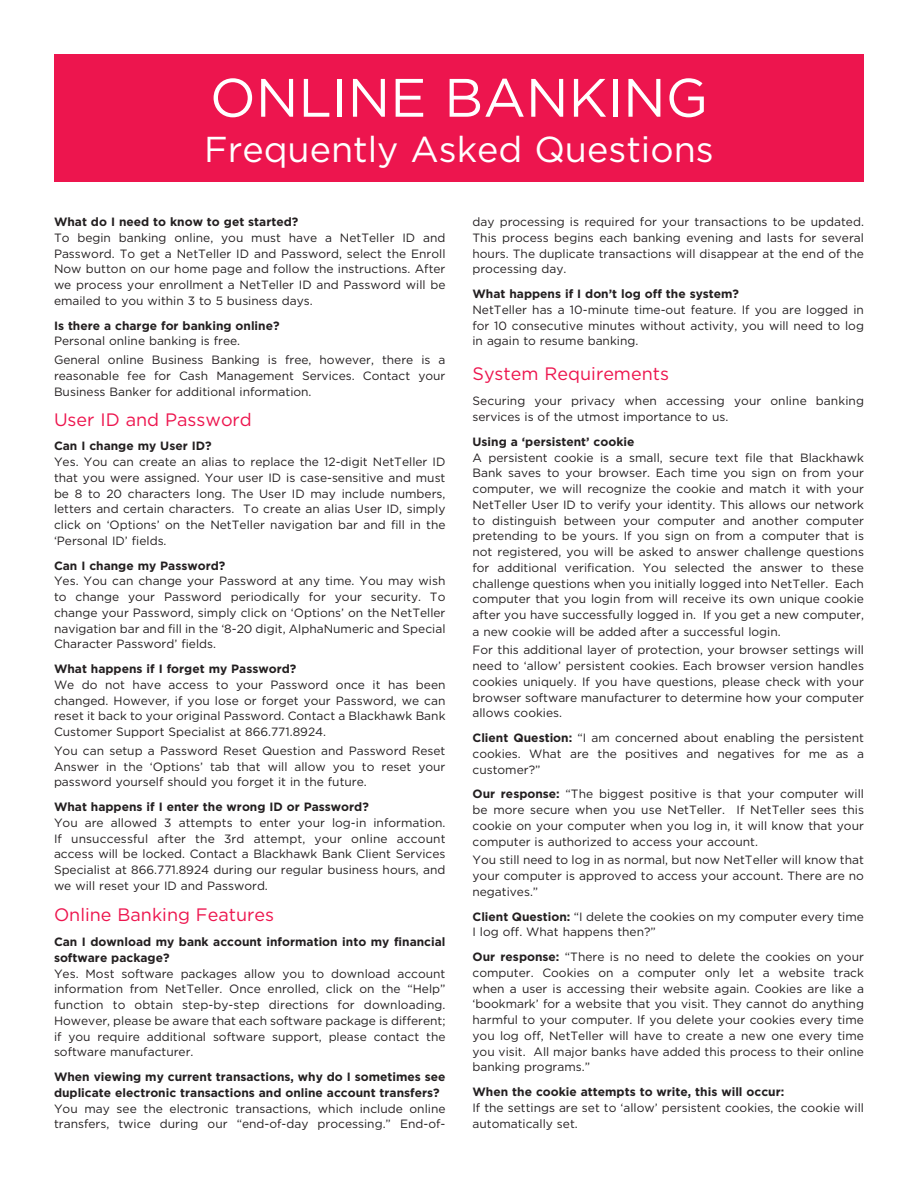
<style>
.page{position:relative;width:918px;height:1188px;background:#fff}
.page>*{position:absolute;margin:0;border:0;box-sizing:border-box;transform-origin:0 0}
.t1{font:54px "Gotham";color:#fff}
.t2{font:36px "Gotham";color:#fff}
.t3{font:18px "Gotham";color:#ed154e}
.t4{font:12px/15.8px "Gotham";color:#231f20;text-align:justify}
.t5{font:700 12px/15.8px "Gotham";color:#231f20}
.s1{font-weight:700}
</style>
<div class="page">
<div style="left:54px;top:54px;width:810px;height:127px;background:#ed154e"></div>
<p class="t1" style="left:210px;top:68px;width:500px">ONLINE BANKING</p>
<p class="t2" style="left:204px;top:129px;width:511px">Frequently Asked Questions</p>
<p class="t5" style="left:54px;top:214px;width:246px">What do I need to know to get started?</p>
<p class="t4" style="left:54px;top:229px;width:393px">To begin banking online, you must have a NetTeller ID and Password. To get a NetTeller ID and Password, select the Enroll Now button on our home page and follow the instructions. After we process your enrollment a NetTeller ID and Password will be emailed to you within 3 to 5 business days.</p>
<p class="t5" style="left:54px;top:317px;width:227px">Is there a charge for banking online?</p>
<p class="t4" style="left:54px;top:333px;width:188px">Personal online banking is free.</p>
<p class="t4" style="left:54px;top:352px;width:393px">General online Business Banking is free, however, there is a reasonable fee for Cash Management Services. Contact your Business Banker for additional information.</p>
<p class="t3" style="left:54px;top:409px;width:199px">User ID and Password</p>
<p class="t5" style="left:54px;top:438px;width:159px">Can I change my User ID?</p>
<p class="t4" style="left:54px;top:454px;width:393px">Yes. You can create an alias to replace the 12-digit NetTeller ID that you were assigned. Your user ID is case-sensitive and must be 8 to 20 characters long. The User ID may include numbers, letters and certain characters. To create an alias User ID, simply click on ‘Options’ on the NetTeller navigation bar and fill in the ‘Personal ID’ fields.</p>
<p class="t5" style="left:54px;top:557px;width:173px">Can I change my Password?</p>
<p class="t4" style="left:54px;top:573px;width:393px">Yes. You can change your Password at any time. You may wish to change your Password periodically for your security. To change your Password, simply click on ‘Options’ on the NetTeller navigation bar and fill in the ‘8-20 digit, AlphaNumeric and Special Character Password’ fields.</p>
<p class="t5" style="left:54px;top:661px;width:244px">What happens if I forget my Password?</p>
<p class="t4" style="left:54px;top:676px;width:393px">We do not have access to your Password once it has been changed. However, if you lose or forget your Password, we can reset it back to your original Password. Contact a Blackhawk Bank Customer Support Specialist at 866.771.8924.</p>
<p class="t4" style="left:54px;top:742px;width:393px">You can setup a Password Reset Question and Password Reset Answer in the ‘Options’ tab that will allow you to reset your password yourself should you forget it in the future.</p>
<p class="t5" style="left:54px;top:799px;width:316px">What happens if I enter the wrong ID or Password?</p>
<p class="t4" style="left:54px;top:814px;width:393px">You are allowed 3 attempts to enter your log-in information.<br>If unsuccessful after the 3rd attempt, your online account access will be locked. Contact a Blackhawk Bank Client Services Specialist at 866.771.8924 during our regular business hours, and we will reset your ID and Password.</p>
<p class="t3" style="left:54px;top:905px;width:222px">Online Banking Features</p>
<p class="t5" style="left:54px;top:934px;width:393px">Can I download my bank account information into my financial software package?</p>
<p class="t4" style="left:54px;top:965px;width:393px">Yes. Most software packages allow you to download account information from NetTeller. Once enrolled, click on the “Help” function to obtain step-by-step directions for downloading.<br>However, please be aware that each software package is different; if you require additional software support, please contact the software manufacturer.</p>
<p class="t5" style="left:54px;top:1069px;width:393px">When viewing my current transactions, why do I sometimes see duplicate electronic transactions and online account transfers?</p>
<p class="t4" style="left:54px;top:1100px;width:393px">You may see the electronic transactions, which include online transfers, twice during our “end-of-day processing.” End-of-</p>
<p class="t4" style="left:472px;top:214px;width:393px">day processing is required for your transactions to be updated.<br>This process begins each banking evening and lasts for several hours. The duplicate transactions will disappear at the end of the processing day.</p>
<p class="t5" style="left:472px;top:286px;width:268px">What happens if I don’t log off the system?</p>
<p class="t4" style="left:472px;top:301px;width:393px">NetTeller has a 10-minute time-out feature. If you are logged in for 10 consecutive minutes without activity, you will need to log in again to resume banking.</p>
<p class="t3" style="left:472px;top:363px;width:198px">System Requirements</p>
<p class="t4" style="left:472px;top:392px;width:393px;line-height:16.5px">Securing your privacy when accessing your online banking services is of the utmost importance to us.</p>
<p class="t5" style="left:472px;top:433px;width:163px">Using a ‘persistent’ cookie</p>
<p class="t4" style="left:472px;top:449px;width:393px">A persistent cookie is a small, secure text file that Blackhawk Bank saves to your browser. Each time you sign on from your computer, we will recognize the cookie and match it with your NetTeller User ID to verify your identity. This allows our network to distinguish between your computer and another computer pretending to be yours. If you sign on from a computer that is not registered, you will be asked to answer challenge questions for additional verification. You selected the answer to these challenge questions when you initially logged into NetTeller. Each computer that you login from will receive its own unique cookie after you have successfully logged in. If you get a new computer, a new cookie will be added after a successful login.</p>
<p class="t4" style="left:472px;top:642px;width:393px">For this additional layer of protection, your browser settings will need to ‘allow’ persistent cookies. Each browser version handles cookies uniquely. If you have questions, please check with your browser software manufacturer to determine how your computer allows cookies.</p>
<p class="t4" style="left:472px;top:730px;width:393px"><span class="s1">Client Question:</span> “I am concerned about enabling the persistent cookies. What are the positives and negatives for me as a customer?”</p>
<p class="t4" style="left:472px;top:786px;width:393px"><span class="s1">Our response:</span> “The biggest positive is that your computer will be more secure when you use NetTeller. If NetTeller sees this cookie on your computer when you log in, it will know that your computer is authorized to access your account.</p>
<p class="t4" style="left:472px;top:852px;width:393px">You still need to log in as normal, but now NetTeller will know that your computer is approved to access your account. There are no negatives.”</p>
<p class="t4" style="left:472px;top:908px;width:393px"><span class="s1">Client Question:</span> “I delete the cookies on my computer every time<br>I log off. What happens then?”</p>
<p class="t4" style="left:472px;top:949px;width:393px"><span class="s1">Our response:</span> “There is no need to delete the cookies on your computer. Cookies on a computer only let a website track when a user is accessing their website again. Cookies are like a ‘bookmark’ for a website that you visit. They cannot do anything harmful to your computer. If you delete your cookies every time you log off, NetTeller will have to create a new one every time you visit. All major banks have added this process to their online banking programs.”</p>
<p class="t5" style="left:472px;top:1084px;width:313px">When the cookie attempts to write, this will occur:</p>
<p class="t4" style="left:472px;top:1099px;width:393px">If the settings are set to ‘allow’ persistent cookies, the cookie will automatically set.</p>
</div>
